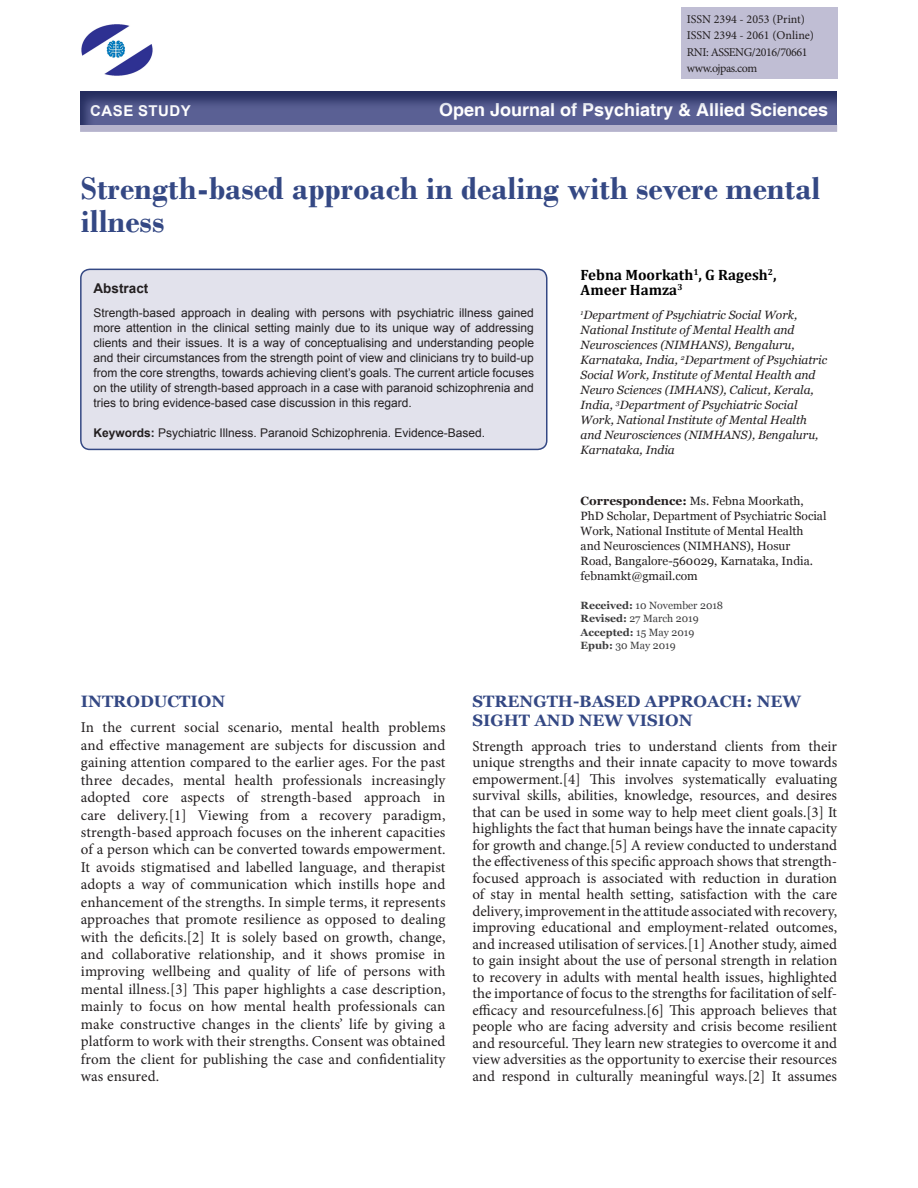
<style>
.page{position:relative;width:918px;height:1188px;background:#fff}
.page>*{position:absolute;margin:0;border:0;box-sizing:border-box;transform-origin:0 0}
.AT{font:700 33px/33px "Bodoni";color:#344884}
.t1{font:700 18px "Helvetica";color:#fff}
.t2{font:700 16.5px/19.5px "Georgia";color:#344884}
.TXFL{font:15px/17.4px "Minion Pro";color:#231f20;text-align:justify}
.AU{font:700 15px/15px "Cambria";color:#000}
.t3{font:700 15px "Arial";letter-spacing:.035em;color:#fff}
.ABSH{font:700 13.5px "Arial";color:#231f20}
.ABS{font:12px/15px "Arial";color:#231f20;text-align:justify}
.AFF{font:italic 12px/15px "Georgia";color:#231f20}
.ADD{font:12px/15px "Georgia";color:#231f20}
.KWD{font:12px "Arial";color:#231f20}
.t4{font:12px "Minion Pro";letter-spacing:-.01em;color:#231f20}
.t5{font:12px "Minion Pro";letter-spacing:-.035em;color:#231f20}
.HIS{font:10.5px/13.5px "Georgia";color:#3e3e3f}
.s1{font-weight:700}
</style>
<div class="page">
<div style="left:81px;top:269px;width:466px;height:180px;background:#e2e2ec;border-radius:9px"></div>
<div style="left:80px;top:269px;width:468px;height:181px;border:2px solid #344884;border-radius:9px"></div>
<div style="left:681px;top:8px;width:156px;height:71px;background:#c0bed4"></div>
<div style="left:80px;top:124px;width:757px;height:8px;background:#b5b3cc"></div>
<img style="left:81px;top:24px;width:72px;height:52px">
<div style="left:80px;top:91px;width:766px;height:36px;background:#344884;opacity:.75"></div>
<p class="t4" style="left:687px;top:11px;width:120px">ISSN 2394 - 2053 (Print)</p>
<p class="t4" style="left:687px;top:27px;width:129px">ISSN 2394 - 2061 (Online)</p>
<p class="t5" style="left:687px;top:44px;width:122px">RNI: ASSENG/2016/70661</p>
<p class="t5" style="left:687px;top:60px;width:72px">www.ojpas.com</p>
<p class="t3" style="left:90px;top:100px;width:102px">CASE STUDY</p>
<p class="t1" style="left:439px;top:99px;width:391px">Open Journal of Psychiatry &amp; Allied Sciences</p>
<p class="AT" style="left:81px;top:171px;width:741px">Strength-based approach in dealing with severe mental illness</p>
<p class="AU" style="left:581px;top:267px;width:197px">Febna Moorkath<sup>1</sup>, G Ragesh<sup>2</sup>,<br>Ameer Hamza<sup>3</sup></p>
<p class="AFF" style="left:581px;top:307px;width:248px"><sup>1</sup>Department of Psychiatric Social Work, National Institute of Mental Health and Neurosciences (NIMHANS), Bengaluru, Karnataka, India, <sup>2</sup>Department of Psychiatric Social Work, Institute of Mental Health and Neuro Sciences (IMHANS), Calicut, Kerala, India, <sup>3</sup>Department of Psychiatric Social Work, National Institute of Mental Health and Neurosciences (NIMHANS), Bengaluru, Karnataka, India</p>
<p class="ADD" style="left:581px;top:493px;width:247px"><span class="s1">Correspondence:</span> Ms. Febna Moorkath, PhD Scholar, Department of Psychiatric Social Work, National Institute of Mental Health and Neurosciences (NIMHANS), Hosur<br>Road, Bangalore-560029, Karnataka, India. febnamkt@gmail.com</p>
<p class="HIS" style="left:581px;top:599px;width:144px"><span class="s1">Received:</span> 10 November 2018<br><span class="s1">Revised:</span> 27 March 2019<br><span class="s1">Accepted:</span> 15 May 2019<br><span class="s1">Epub:</span> 30 May 2019</p>
<p class="ABSH" style="left:94px;top:279px;width:56px">Abstract</p>
<p class="ABS" style="left:94px;top:305px;width:442px">Strength-based approach in dealing with persons with psychiatric illness gained more attention in the clinical setting mainly due to its unique way of addressing clients and their issues. It is a way of conceptualising and understanding people and their circumstances from the strength point of view and clinicians try to build-up from the core strengths, towards achieving client’s goals. The current article focuses on the utility of strength-based approach in a case with paranoid schizophrenia and tries to bring evidence-based case discussion in this regard.</p>
<p class="KWD" style="left:94px;top:424px;width:393px"><span class="s1">Keywords:</span> Psychiatric Illness. Paranoid Schizophrenia. Evidence-Based.</p>
<h1 class="t2" style="left:81px;top:691px;width:146px">INTRODUCTION</h1>
<p class="TXFL" style="left:81px;top:719px;width:366px">In the current social scenario, mental health problems and effective management are subjects for discussion and gaining attention compared to the earlier ages. For the past three decades, mental health professionals increasingly adopted core aspects of strength-based approach in care delivery.[1] Viewing from a recovery paradigm, strength-based approach focuses on the inherent capacities of a person which can be converted towards empowerment.<br>It avoids stigmatised and labelled language, and therapist adopts a way of communication which instills hope and enhancement of the strengths. In simple terms, it represents approaches that promote resilience as opposed to dealing with the deficits.[2] It is solely based on growth, change, and collaborative relationship, and it shows promise in improving wellbeing and quality of life of persons with mental illness.[3] This paper highlights a case description, mainly to focus on how mental health professionals can make constructive changes in the clients’ life by giving a platform to work with their strengths. Consent was obtained from the client for publishing the case and confidentiality was ensured.</p>
<h1 class="t2" style="left:472px;top:691px;width:330px">STRENGTH-BASED APPROACH: NEW<br>SIGHT AND NEW VISION</h1>
<p class="TXFL" style="left:472px;top:738px;width:366px;line-height:16.5px">Strength approach tries to understand clients from their unique strengths and their innate capacity to move towards empowerment.[4] This involves systematically evaluating survival skills, abilities, knowledge, resources, and desires that can be used in some way to help meet client goals.[3] It highlights the fact that human beings have the innate capacity for growth and change.[5] A review conducted to understand the effectiveness of this specific approach shows that strength&shy;focused approach is associated with reduction in duration of stay in mental health setting, satisfaction with the care delivery, improvement in the attitude associated with recovery, improving educational and employment-related outcomes, and increased utilisation of services.[1] Another study, aimed to gain insight about the use of personal strength in relation to recovery in adults with mental health issues, highlighted the importance of focus to the strengths for facilitation of self&shy;efficacy and resourcefulness.[6] This approach believes that people who are facing adversity and crisis become resilient and resourceful. They learn new strategies to overcome it and view adversities as the opportunity to exercise their resources and respond in culturally meaningful ways.[2] It assumes</p>
</div>
